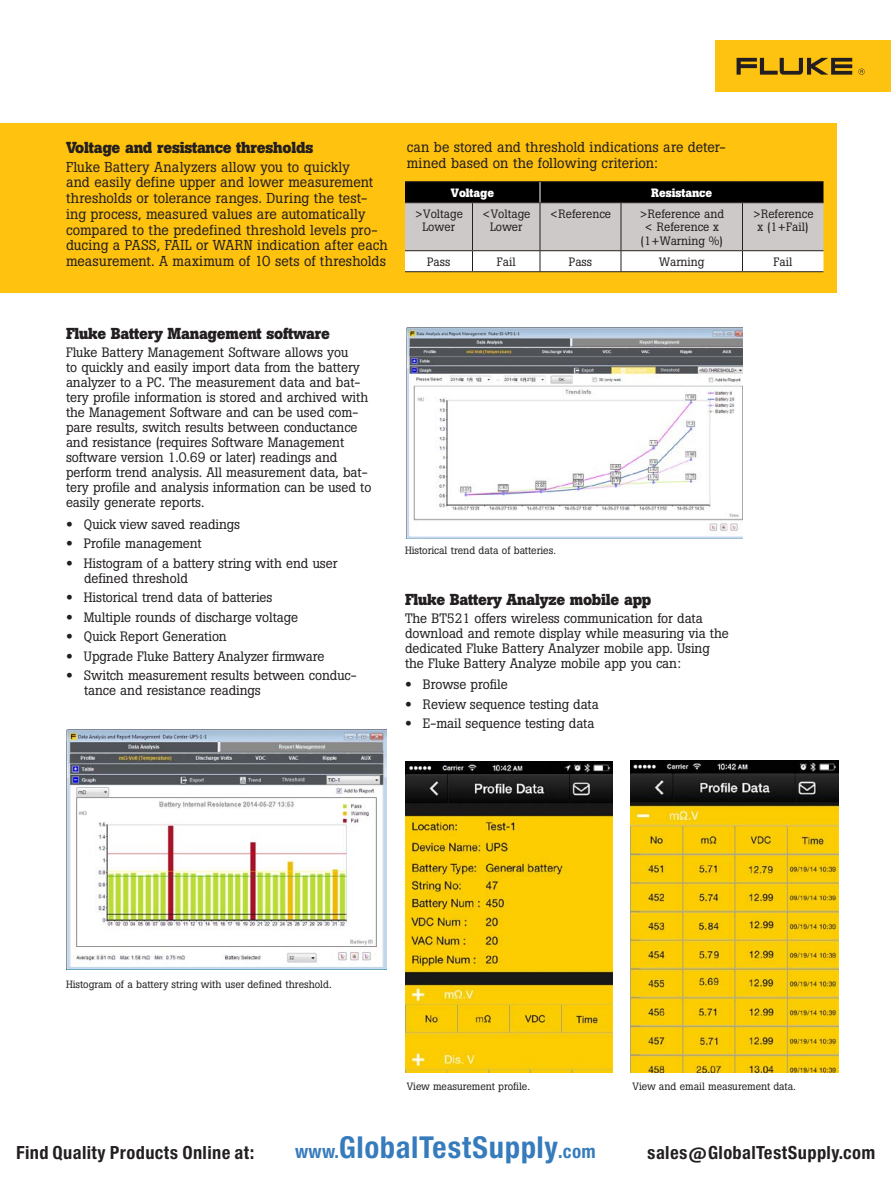
<style>
.page{position:relative;width:891px;height:1188px;background:#fff}
.page>*{position:absolute;margin:0;border:0;box-sizing:border-box;transform-origin:0 0}
.t1{font:28.8px "Europa Gro Nr 2 SBOP Bol Con";letter-spacing:.02em;color:#367bbc}
.t2{font:17.25px "Europa Gro Nr 2 SBOP Bol Con";letter-spacing:.02em;color:#231f20}
._1st_level_Subhead{font:700 15.75px "Boton Pro";letter-spacing:-.015em;color:#231f20}
._1st_par_body{font:14.25px/15.8px "Boton Pro";letter-spacing:.005em;color:#231f20}
.Bullet_copy{font:13.5px/15px "Boton Pro";letter-spacing:-.005em;color:#231f20}
.Bullet_copy-2{font:12px/13.5px "Boton Pro";color:#231f20;text-align:center}
.Bullet_copy-3{font:700 12px "Boton Pro";letter-spacing:-.005em;color:#fff}
.t3{font:10.5px "Boton Pro";color:#231f20}
.s1{font-family:"Helvetica Neue LT Pro";font-weight:700;font-stretch:expanded}
.s2{font-size:17.7px}
</style>
<div class="page">
<div style="left:716px;top:40px;width:175px;height:52px;background:#fec210"></div>
<svg style="left:737px;top:58px;width:115px;height:17px"></svg>
<svg style="left:858px;top:69px;width:7px;height:6px"></svg>
<div style="left:0;top:123px;width:837px;height:170px;background:#ffc20e"></div>
<hr style="left:405px;top:181px;width:68px;height:1px;background:#231f20">
<hr style="left:473px;top:181px;width:67px;height:1px;background:#231f20">
<hr style="left:540px;top:181px;width:81px;height:1px;background:#231f20">
<hr style="left:621px;top:181px;width:122px;height:1px;background:#231f20">
<hr style="left:743px;top:181px;width:81px;height:1px;background:#231f20">
<svg style="left:405px;top:182px;width:419px;height:90px;background:#a4a1a0"></svg>
<img style="left:66px;top:729px;width:321px;height:241px">
<img style="left:407px;top:327px;width:336px;height:212px">
<img style="left:405px;top:761px;width:207px;height:311px">
<img style="left:630px;top:760px;width:208px;height:312px">
<p class="_1st_level_Subhead" style="left:66px;top:137px;width:249px">Voltage and resistance thresholds</p>
<p class="_1st_par_body" style="left:66px;top:159px;width:323px">Fluke Battery Analyzers allow you to quickly<br>and easily define upper and lower measurement thresholds or tolerance ranges. During the test&shy;ing process, measured values are automatically compared to the predefined threshold levels pro&shy;ducing a PASS, FAIL or WARN indication after each measurement. A maximum of 10 sets of thresholds</p>
<p class="_1st_par_body" style="left:407px;top:139px;width:321px">can be stored and threshold indications are deter&shy;mined based on the following criterion:</p>
<p class="Bullet_copy-3" style="left:451px;top:185px;width:45px">Voltage</p>
<p class="Bullet_copy-3" style="left:651px;top:185px;width:62px">Resistance</p>
<p class="Bullet_copy-2" style="left:415px;top:207px;width:50px">&gt;Voltage<br>Lower</p>
<p class="Bullet_copy-2" style="left:482px;top:207px;width:50px">&lt;Voltage<br>Lower</p>
<p class="Bullet_copy-2" style="left:550px;top:207px;width:63px">&lt;Reference</p>
<p class="Bullet_copy-2" style="left:639px;top:207px;width:87px">&gt;Reference and &lt; Reference x (1+Warning %)</p>
<p class="Bullet_copy-2" style="left:752px;top:207px;width:63px">&gt;Reference x (1+Fail)</p>
<p class="Bullet_copy-2" style="left:427px;top:255px;width:25px">Pass</p>
<p class="Bullet_copy-2" style="left:497px;top:255px;width:20px">Fail</p>
<p class="Bullet_copy-2" style="left:569px;top:255px;width:25px">Pass</p>
<p class="Bullet_copy-2" style="left:659px;top:255px;width:47px">Warning</p>
<p class="Bullet_copy-2" style="left:774px;top:255px;width:20px">Fail</p>
<p class="_1st_level_Subhead" style="left:66px;top:323px;width:266px">Fluke Battery Management software</p>
<p class="Bullet_copy" style="left:66px;top:345px;width:307px">Fluke Battery Management Software allows you<br>to quickly and easily import data from the battery analyzer to a PC. The measurement data and bat&shy;tery profile information is stored and archived with the Management Software and can be used com&shy;pare results, switch results between conductance and resistance (requires Software Management software version 1.0.69 or later) readings and perform trend analysis. All measurement data, bat&shy;tery profile and analysis information can be used to easily generate reports.</p>
<p class="Bullet_copy" style="left:66px;top:517px;width:176px"><span class="s1">•</span> Quick view saved readings</p>
<p class="Bullet_copy" style="left:66px;top:536px;width:137px"><span class="s1">•</span> Profile management</p>
<p class="Bullet_copy" style="left:84px;top:556px;width:255px;text-indent:-18px"><span class="s1">•</span> Histogram of a battery string with end user defined threshold</p>
<p class="Bullet_copy" style="left:66px;top:590px;width:208px"><span class="s1">•</span> Historical trend data of batteries</p>
<p class="Bullet_copy" style="left:66px;top:610px;width:234px"><span class="s1">•</span> Multiple rounds of discharge voltage</p>
<p class="Bullet_copy" style="left:66px;top:629px;width:162px"><span class="s1">•</span> Quick Report Generation</p>
<p class="Bullet_copy" style="left:66px;top:649px;width:260px"><span class="s1">•</span> Upgrade Fluke Battery Analyzer firmware</p>
<p class="Bullet_copy" style="left:84px;top:668px;width:274px;text-indent:-18px"><span class="s1">•</span> Switch measurement results between conduc&shy;tance and resistance readings</p>
<p class="t3" style="left:405px;top:544px;width:152px">Historical trend data of batteries.</p>
<p class="_1st_level_Subhead" style="left:405px;top:589px;width:248px">Fluke Battery Analyze mobile app</p>
<p class="Bullet_copy" style="left:405px;top:610px;width:325px">The BT521 offers wireless communication for data download and remote display while measuring via the dedicated Fluke Battery Analyzer mobile app. Using the Fluke Battery Analyze mobile app you can:</p>
<p class="Bullet_copy" style="left:405px;top:677px;width:104px"><span class="s1">•</span> Browse profile</p>
<p class="Bullet_copy" style="left:405px;top:697px;width:195px"><span class="s1">•</span> Review sequence testing data</p>
<p class="Bullet_copy" style="left:405px;top:716px;width:191px"><span class="s1">•</span> E-mail sequence testing data</p>
<p class="t3" style="left:66px;top:977px;width:267px">Histogram of a battery string with user defined threshold.</p>
<p class="t3" style="left:407px;top:1079px;width:125px">View measurement profile.</p>
<p class="t3" style="left:633px;top:1079px;width:165px">View and email measurement data.</p>
<p class="t2" style="left:16px;top:1142px;width:239px">Find Quality Products Online at:</p>
<h1 class="t1" style="left:295px;top:1131px;width:302px"><span class="s2">www.</span>GlobalTestSupply<span class="s2">.com</span></h1>
<p class="t2" style="left:647px;top:1142px;width:230px">sales@GlobalTestSupply.com</p>
</div>
